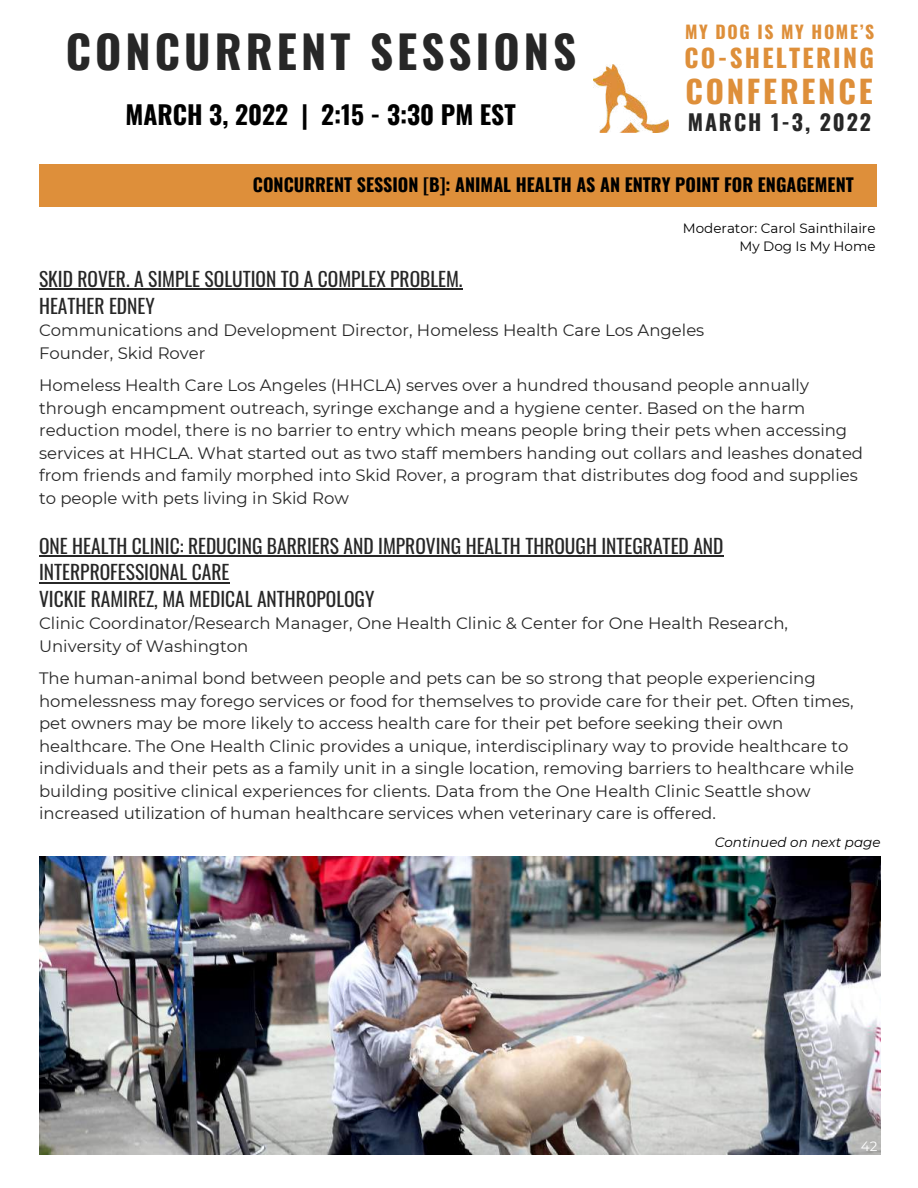
<style>
.page{position:relative;width:918px;height:1188px;background:#fff}
.page>*{position:absolute;margin:0;border:0;box-sizing:border-box;transform-origin:0 0}
.t1{font:700 45px "Oswald";letter-spacing:.09em;color:#272727}
.t2{font:700 31.2px "Oswald";letter-spacing:.09em;color:#de8f3a}
.t3{font:700 25.5px "Oswald";color:#000}
.t4{font:700 25.05px "Oswald";letter-spacing:.09em;color:#de8f3a}
.t5{font:700 21.75px "Oswald";letter-spacing:.09em;color:#272727}
.t6{font:19.5px/26.8px "Oswald";color:#272727}
.t7{font:700 18px "Oswald";color:#000}
.t8{font:700 17.7px "Oswald";letter-spacing:.09em;color:#de8f3a}
.t9{font:16.5px/22.5px "Montserrat";color:#272727}
.t10{font:13.5px/18px "Montserrat";color:#000;text-align:right}
.t11{font:italic 13.5px "Montserrat";color:#000}
.t12{font:13.5px "Montserrat";color:#fff}
</style>
<div class="page">
<div style="left:39px;top:164px;width:837px;height:43px;background:#de8f3a"></div>
<hr style="left:39px;top:289px;width:34px;height:1px;background:#272727">
<hr style="left:73px;top:289px;width:390px;height:1px;background:#272727">
<hr style="left:39px;top:555px;width:685px;height:2px;background:#272727">
<hr style="left:39px;top:582px;width:190px;height:2px;background:#272727">
<img style="left:593px;top:65px;width:76px;height:67px">
<img style="left:39px;top:857px;width:842px;height:298px">
<h1 class="t1" style="left:66px;top:16px;width:512px">CONCURRENT SESSIONS</h1>
<h3 class="t3" style="left:126px;top:94px;width:392px">MARCH 3, 2022 | 2:15 - 3:30 PM EST</h3>
<p class="t8" style="left:685px;top:18px;width:191px">MY DOG IS MY HOME’S</p>
<h3 class="t4" style="left:685px;top:38px;width:191px">CO-SHELTERING</h3>
<h2 class="t2" style="left:685px;top:67px;width:189px">CONFERENCE</h2>
<h3 class="t5" style="left:688px;top:105px;width:185px">MARCH 1-3, 2022</h3>
<p class="t7" style="left:253px;top:171px;width:602px">CONCURRENT SESSION [B]: ANIMAL HEALTH AS AN ENTRY POINT FOR ENGAGEMENT</p>
<p class="t10" style="left:683px;top:219px;width:194px">Moderator: Carol Sainthilaire<br>My Dog Is My Home</p>
<p class="t6" style="left:39px;top:265px;width:425px">SKID ROVER. A SIMPLE SOLUTION TO A COMPLEX PROBLEM.<br>HEATHER EDNEY</p>
<p class="t9" style="left:39px;top:319px;width:667px">Communications and Development Director, Homeless Health Care Los Angeles<br>Founder, Skid Rover</p>
<p class="t9" style="left:39px;top:374px;width:826px">Homeless Health Care Los Angeles (HHCLA) serves over a hundred thousand people annually through encampment outreach, syringe exchange and a hygiene center. Based on the harm reduction model, there is no barrier to entry which means people bring their pets when accessing services at HHCLA. What started out as two staff members handing out collars and leashes donated from friends and family morphed into Skid Rover, a program that distributes dog food and supplies to people with pets living in Skid Row</p>
<p class="t6" style="left:39px;top:531px;width:686px">ONE HEALTH CLINIC: REDUCING BARRIERS AND IMPROVING HEALTH THROUGH INTEGRATED AND<br>INTERPROFESSIONAL CARE<br>VICKIE RAMIREZ, MA MEDICAL ANTHROPOLOGY</p>
<p class="t9" style="left:39px;top:612px;width:750px">Clinic Coordinator/Research Manager, One Health Clinic &amp; Center for One Health Research,<br>University of Washington</p>
<p class="t9" style="left:39px;top:667px;width:817px">The human-animal bond between people and pets can be so strong that people experiencing homelessness may forego services or food for themselves to provide care for their pet. Often times, pet owners may be more likely to access health care for their pet before seeking their own healthcare. The One Health Clinic provides a unique, interdisciplinary way to provide healthcare to individuals and their pets as a family unit in a single location, removing barriers to healthcare while building positive clinical experiences for clients. Data from the One Health Clinic Seattle show increased utilization of human healthcare services when veterinary care is offered.</p>
<p class="t11" style="left:715px;top:834px;width:167px">Continued on next page</p>
<p class="t12" style="left:861px;top:1138px;width:18px">42</p>
</div>
